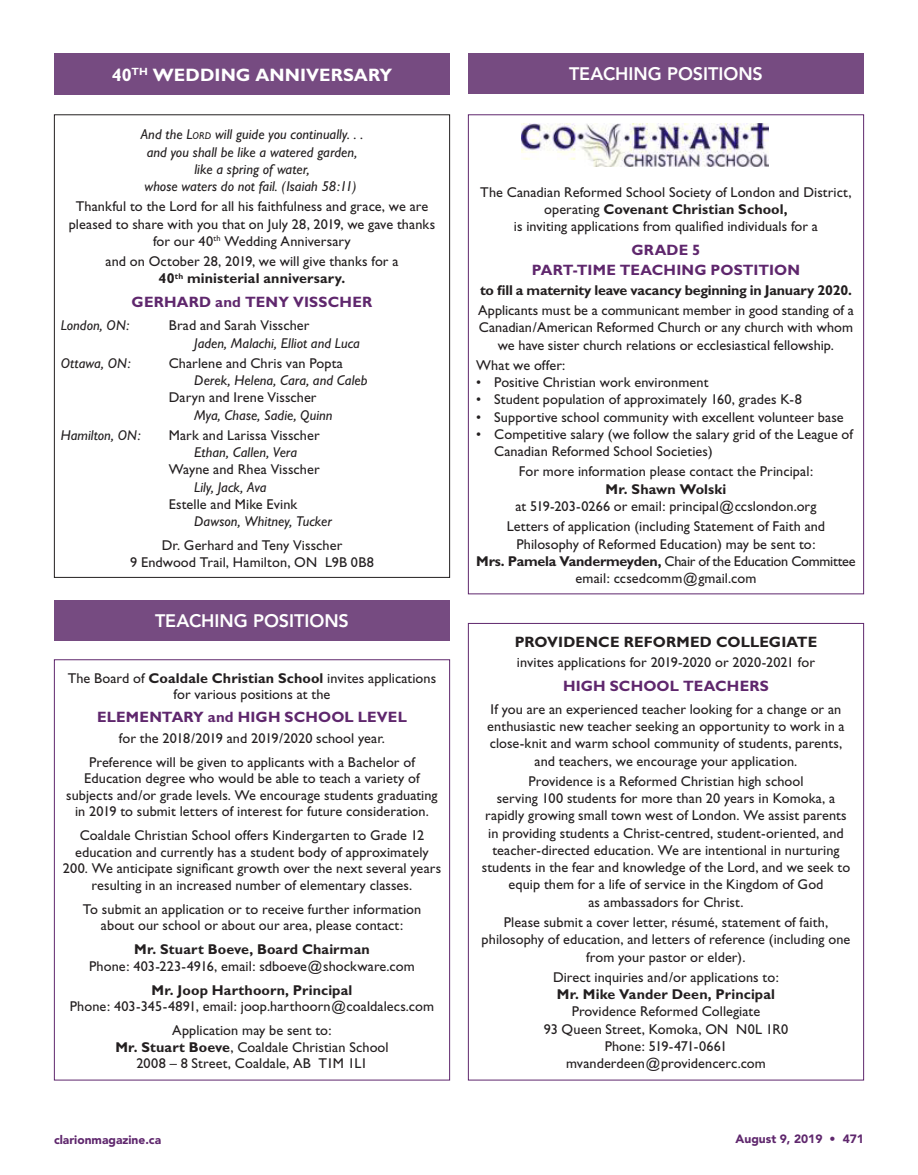
<style>
.page{position:relative;width:918px;height:1175px;background:#fff}
.page>*{position:absolute;margin:0;border:0;box-sizing:border-box;transform-origin:0 0}
.t1{font:800 18px "Avenir";color:#fff}
.t2{font:700 18px "Gill Sans";letter-spacing:.005em;color:#fff}
.t3{font:700 15px/20.7px "Gill Sans";letter-spacing:.01em;color:#5f276d;text-align:center}
.t4{font:700 15px "Gill Sans";letter-spacing:.01em;color:#231f20}
.t5{font:14.25px/17.2px "Gill Sans";letter-spacing:.005em;color:#231f20;text-align:center}
.t6{font:italic 14.25px/17.2px "Gill Sans";letter-spacing:.005em;color:#231f20;text-align:center}
.t7{font:700 14.25px "Gill Sans";letter-spacing:.005em;color:#231f20}
.t8{font:700 14.25px "Gill Sans";letter-spacing:-.02em;color:#231f20}
.t9{font:900 12px "Avenir";color:#5f276d}
.s1{font-style:inherit}
.s2{font-size:10.05px}
.s3{font-weight:700}
</style>
<div class="page">
<div style="left:468px;top:53px;width:396px;height:41px;background:#764b81"></div>
<img style="left:522px;top:124px;width:246px;height:42px">
<div style="left:54px;top:600px;width:396px;height:40px;background:#764b81"></div>
<div style="left:54px;top:53px;width:396px;height:42px;background:#764b81"></div>
<p class="t2" style="left:112px;top:64px;width:282px">40<sup>TH</sup> WEDDING ANNIVERSARY</p>
<p class="t6" style="left:141px;top:126px;width:224px">And the <span class="s1">L</span><span class="s2">ord</span> will guide you continually. . . and you shall be like a watered garden, like a spring of water,<br>whose waters do not fail. (Isaiah 58:11)</p>
<p class="t5" style="left:69px;top:198px;width:368px">Thankful to the Lord for all his faithfulness and grace, we are pleased to share with you that on July 28, 2019, we gave thanks for our 40<sup>th</sup> Wedding Anniversary</p>
<p class="t5" style="left:106px;top:253px;width:294px">and on October 28, 2019, we will give thanks for a<br><span class="s3">40</span><sup>th</sup> <span class="s3">ministerial anniversary.</span></p>
<p class="t3" style="left:132px;top:291px;width:242px">GERHARD and TENY VISSCHER</p>
<p class="t6" style="left:61px;top:317px;width:70px">London, ON:</p>
<p class="t5" style="left:169px;top:317px;width:142px">Brad and Sarah Visscher</p>
<p class="t6" style="left:194px;top:334px;width:167px">Jaden, Malachi, Elliot and Luca</p>
<p class="t6" style="left:61px;top:354px;width:71px">Ottawa, ON:</p>
<p class="t5" style="left:169px;top:354px;width:176px">Charlene and Chris van Popta</p>
<p class="t6" style="left:194px;top:372px;width:175px">Derek, Helena, Cara, and Caleb</p>
<p class="t5" style="left:169px;top:389px;width:149px">Daryn and Irene Visscher</p>
<p class="t6" style="left:194px;top:406px;width:140px">Mya, Chase, Sadie, Quinn</p>
<p class="t6" style="left:61px;top:426px;width:81px">Hamilton, ON:</p>
<p class="t5" style="left:169px;top:426px;width:152px">Mark and Larissa Visscher</p>
<p class="t6" style="left:194px;top:444px;width:104px">Ethan, Callen, Vera</p>
<p class="t5" style="left:169px;top:461px;width:152px">Wayne and Rhea Visscher</p>
<p class="t6" style="left:194px;top:478px;width:74px">Lily, Jack, Ava</p>
<p class="t5" style="left:169px;top:495px;width:130px">Estelle and Mike Evink</p>
<p class="t6" style="left:194px;top:513px;width:139px">Dawson, Whitney, Tucker</p>
<p class="t5" style="left:130px;top:536px;width:245px">Dr. Gerhard and Teny Visscher<br>9 Endwood Trail, Hamilton, ON L9B 0B8</p>
<p class="t1" style="left:155px;top:610px;width:195px">TEACHING POSITIONS</p>
<p class="t5" style="left:68px;top:669px;width:370px;line-height:16.5px">The Board of <span class="s3">Coaldale Christian School</span> invites applications for various positions at the</p>
<p class="t3" style="left:97px;top:706px;width:311px">ELEMENTARY and HIGH SCHOOL LEVEL</p>
<p class="t5" style="left:89px;top:725px;width:327px;line-height:24px">for the 2018/2019 and 2019/2020 school year.<br>Preference will be given to applicants with a Bachelor of</p>
<p class="t5" style="left:66px;top:770px;width:373px;line-height:16.5px">Education degree who would be able to teach a variety of subjects and/or grade levels. We encourage students graduating in 2019 to submit letters of interest for future consideration.</p>
<p class="t5" style="left:63px;top:827px;width:380px;line-height:16.5px">Coaldale Christian School offers Kindergarten to Grade 12 education and currently has a student body of approximately 200. We anticipate significant growth over the next several years resulting in an increased number of elementary classes.</p>
<p class="t5" style="left:83px;top:900px;width:340px;line-height:16.5px">To submit an application or to receive further information about our school or about our area, please contact:</p>
<p class="t7" style="left:134px;top:941px;width:237px">Mr. Stuart Boeve, Board Chairman</p>
<p class="t5" style="left:89px;top:957px;width:327px">Phone: 403-223-4916, email: sdboeve@shockware.com</p>
<p class="t7" style="left:152px;top:981px;width:202px">Mr. Joop Harthoorn, Principal</p>
<p class="t5" style="left:70px;top:994px;width:366px;line-height:24px">Phone: 403-345-4891, email: joop.harthoorn@coaldalecs.com<br>Application may be sent to:</p>
<p class="t5" style="left:115px;top:1038px;width:275px;line-height:16.5px"><span class="s3">Mr. Stuart Boeve</span>, Coaldale Christian School<br>2008 – 8 Street, Coaldale, AB T1M 1L1</p>
<p class="t1" style="left:569px;top:63px;width:195px">TEACHING POSITIONS</p>
<p class="t5" style="left:480px;top:183px;width:373px">The Canadian Reformed School Society of London and District, operating <span class="s3">Covenant Christian School,<br></span>is inviting applications from qualified individuals for a</p>
<p class="t3" style="left:532px;top:239px;width:270px">GRADE 5<br>PART-TIME TEACHING POSTITION</p>
<p class="t8" style="left:480px;top:282px;width:373px">to fill a maternity leave vacancy beginning in January 2020.</p>
<p class="t5" style="left:478px;top:302px;width:377px">Applicants must be a communicant member in good standing of a<br>Canadian/American Reformed Church or any church with whom we have sister church relations or ecclesiastical fellowship.</p>
<p class="t5" style="left:476px;top:356px;width:91px">What we offer:</p>
<p class="t5" style="left:476px;top:374px;width:234px">• Positive Christian work environment</p>
<p class="t5" style="left:476px;top:391px;width:327px">• Student population of approximately 160, grades K-8</p>
<p class="t5" style="left:476px;top:408px;width:369px">• Supportive school community with excellent volunteer base</p>
<p class="t5" style="left:494px;top:425px;width:360px;text-align:left;text-indent:-18px">• Competitive salary (we follow the salary grid of the League of<br>Canadian Reformed School Societies)</p>
<p class="t5" style="left:519px;top:463px;width:296px">For more information please contact the Principal:</p>
<p class="t7" style="left:606px;top:480px;width:122px">Mr. Shawn Wolski</p>
<p class="t5" style="left:507px;top:496px;width:320px;line-height:20.2px">at 519-203-0266 or email: principal@ccslondon.org<br>Letters of application (including Statement of Faith and</p>
<p class="t5" style="left:476px;top:535px;width:381px">Philosophy of Reformed Education) may be sent to:<br><span class="s3">Mrs. Pamela Vandermeyden,</span> Chair of the Education Committee email: ccsedcomm@gmail.com</p>
<p class="t4" style="left:515px;top:633px;width:304px">PROVIDENCE REFORMED COLLEGIATE</p>
<p class="t5" style="left:517px;top:654px;width:300px">invites applications for 2019-2020 or 2020-2021 for</p>
<p class="t3" style="left:563px;top:675px;width:207px">HIGH SCHOOL TEACHERS</p>
<p class="t5" style="left:487px;top:700px;width:359px">If you are an experienced teacher looking for a change or an enthusiastic new teacher seeking an opportunity to work in a close-knit and warm school community of students, parents, and teachers, we encourage your application.</p>
<p class="t5" style="left:482px;top:772px;width:370px">Providence is a Reformed Christian high school<br>serving 100 students for more than 20 years in Komoka, a rapidly growing small town west of London. We assist parents in providing students a Christ-centred, student-oriented, and teacher-directed education. We are intentional in nurturing students in the fear and knowledge of the Lord, and we seek to equip them for a life of service in the Kingdom of God<br>as ambassadors for Christ.</p>
<p class="t5" style="left:482px;top:913px;width:370px">Please submit a cover letter, résumé, statement of faith, philosophy of education, and letters of reference (including one from your pastor or elder).</p>
<p class="t5" style="left:553px;top:968px;width:227px">Direct inquiries and/or applications to:</p>
<p class="t7" style="left:557px;top:985px;width:220px">Mr. Mike Vander Deen, Principal</p>
<p class="t5" style="left:544px;top:1002px;width:246px">Providence Reformed Collegiate<br>93 Queen Street, Komoka, ON N0L 1R0<br>Phone: 519-471-0661 mvanderdeen@providencerc.com</p>
<p class="t9" style="left:54px;top:1132px;width:109px">clarionmagazine.ca</p>
<p class="t9" style="left:736px;top:1131px;width:130px">August 9, 2019 • 471</p>
</div>
